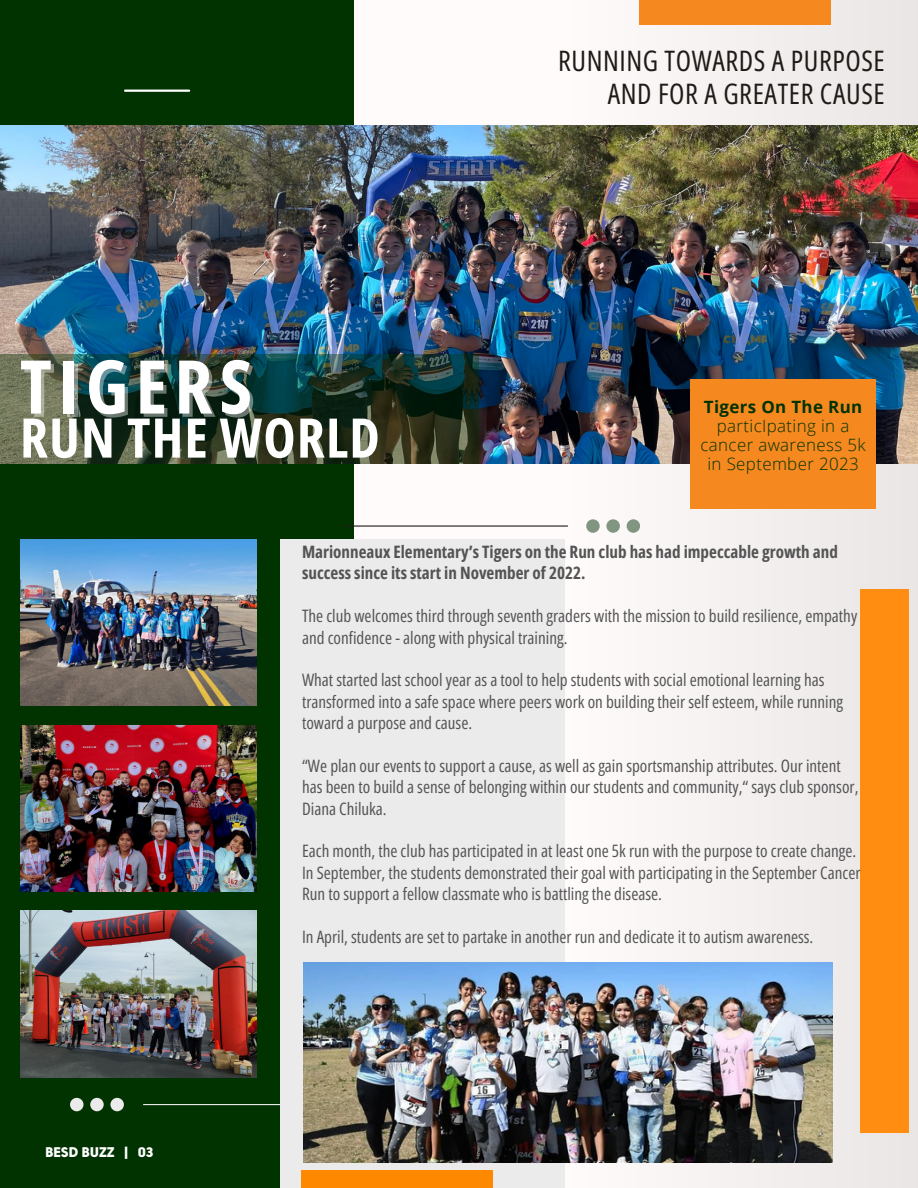
<style>
.page{position:relative;width:918px;height:1188px;background:#fffbfb}
.page>*{position:absolute;margin:0;border:0;box-sizing:border-box;transform-origin:0 0}
.t1{font:700 74.1px "Open Sans Condensed";letter-spacing:.095em;color:#fff}
.t2{font:700 54.6px "Open Sans Condensed";letter-spacing:.02em;color:#fff}
.t3{font:28.2px/32.7px "Open Sans Condensed";letter-spacing:.02em;color:#1f1c18;text-align:right}
.t4{font:17.1px/21.3px "Open Sans Condensed";color:#545454}
.t5{font:700 17.1px/21.3px "Open Sans Condensed";color:#545454}
.t6{font:300 16.95px/19.2px "Open Sans";letter-spacing:.02em;color:#013301;text-align:center}
.t7{font:900 13.95px "Solomon Sans";color:#fff}
.s1{font-weight:700}
</style>
<div class="page">
<div style="left:0;top:0;width:354px;height:1188px;background:#013301"></div>
<div style="left:564px;top:0;width:354px;height:1188px;background:#f5f1f1"></div>
<div style="left:280px;top:540px;width:284px;height:648px;background:#ebebeb"></div>
<div style="left:861px;top:589px;width:48px;height:544px;background:#fe8d12"></div>
<div style="left:302px;top:1170px;width:191px;height:18px;background:#fe8900"></div>
<div style="left:640px;top:0;width:191px;height:24px;background:#f5881f"></div>
<img style="left:0;top:125px;width:918px;height:339px">
<svg style="left:0;top:355px;width:479px;height:109px;background:#2a3e2f"></svg>
<hr style="left:125px;top:90px;width:64px;height:2px;background:#fff">
<div style="left:690px;top:379px;width:186px;height:130px;background:#f5881f"></div>
<img style="left:304px;top:963px;width:529px;height:200px">
<img style="left:20px;top:540px;width:236px;height:166px">
<svg style="left:70px;top:1098px;width:54px;height:13px"></svg>
<svg style="left:586px;top:519px;width:54px;height:14px"></svg>
<hr style="left:144px;top:1104px;width:145px;height:1px;background:#ebebeb">
<hr style="left:344px;top:525px;width:224px;height:2px;background:#1f1c18">
<img style="left:20px;top:725px;width:236px;height:167px">
<img style="left:20px;top:911px;width:236px;height:166px">
<h5 class="t1" style="left:20px;top:334px;width:234px">TIGERS</h5>
<p class="t2" style="left:20px;top:399px;width:361px">RUN THE WORLD</p>
<p class="t3" style="left:558px;top:44px;width:328px">RUNNING TOWARDS A PURPOSE<br>AND FOR A GREATER CAUSE</p>
<p class="t6" style="left:701px;top:396px;width:167px"><span class="s1">Tigers On The Run </span>particIpating in a cancer awareness 5k in September 2023</p>
<h5 class="t7" style="left:45px;top:1146px;width:110px">BESD BUZZ | 03</h5>
<p class="t5" style="left:302px;top:541px;width:537px">Marionneaux Elementary’s Tigers on the Run club has had impeccable growth and success since its start in November of 2022.</p>
<h5 class="t4" style="left:302px;top:605px;width:557px">The club welcomes third through seventh graders with the mission to build resilience, empathy and confidence - along with physical training.</h5>
<h3 class="t4" style="left:302px;top:669px;width:542px">What started last school year as a tool to help students with social emotional learning has transformed into a safe space where peers work on building their self esteem, while running toward a purpose and cause.</h3>
<h1 class="t4" style="left:302px;top:755px;width:558px">“We plan our events to support a cause, as well as gain sportsmanship attributes. Our intent has been to build a sense of belonging within our students and community,“ says club sponsor,<br>Diana Chiluka.</h1>
<h2 class="t4" style="left:302px;top:840px;width:560px">Each month, the club has participated in at least one 5k run with the purpose to create change.<br>In September, the students demonstrated their goal with participating in the September Cancer<br>Run to support a fellow classmate who is battling the disease.</h2>
<h4 class="t4" style="left:302px;top:926px;width:513px">In April, students are set to partake in another run and dedicate it to autism awareness.</h4>
</div>
